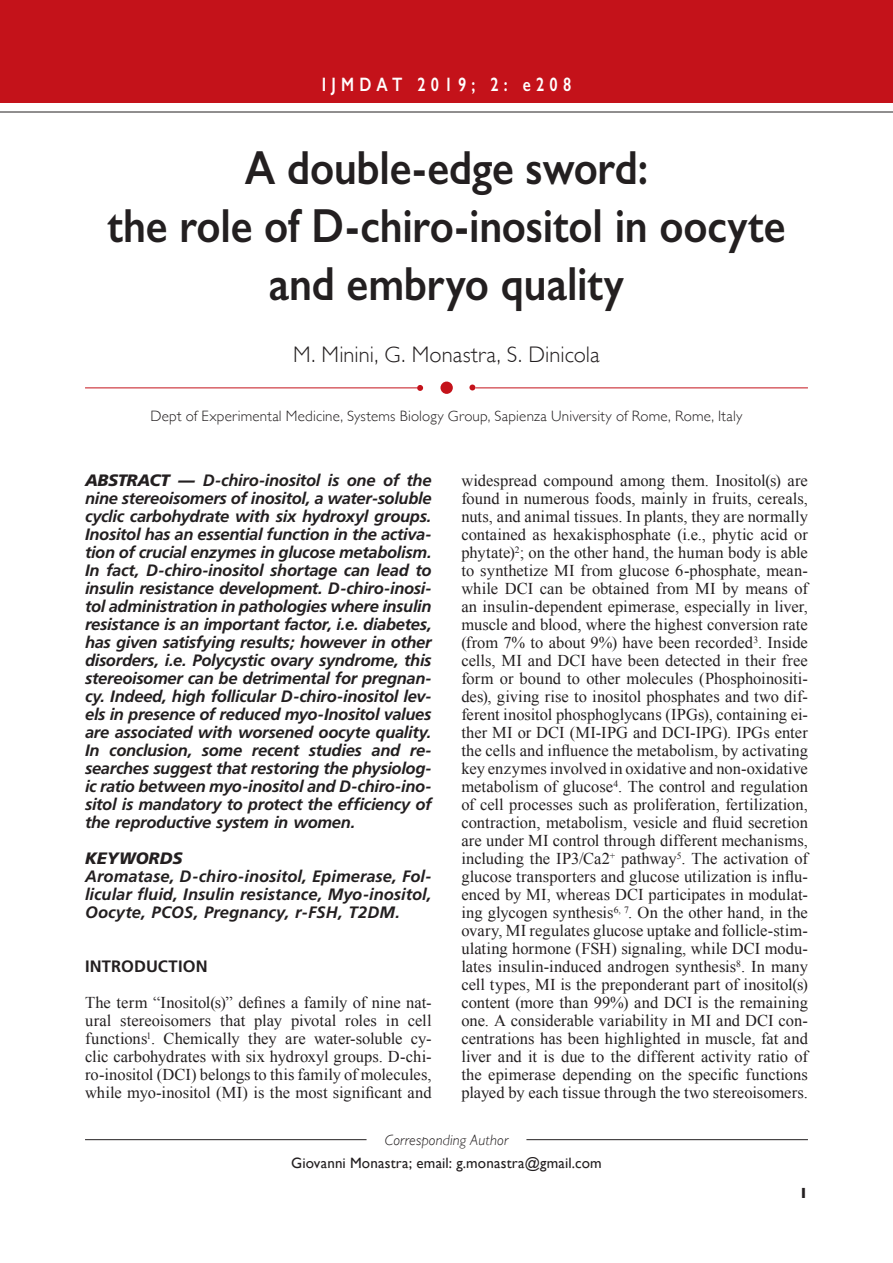
<style>
.page{position:relative;width:893px;height:1263px;background:#fff}
.page>*{position:absolute;margin:0;border:0;box-sizing:border-box;transform-origin:0 0}
.t1{font:600 48px/57.6px "Gill Sans";letter-spacing:-.005em;color:#231f20;text-align:center;scale:.88 1}
.t2{font:300 22.5px "Gill Sans";color:#231f20}
.t3{font:600 19.5px "Gill Sans";letter-spacing:.34em;color:#fff;scale:.8 1}
.t4{font:16.5px/18px "Times New Roman";color:#231f20;text-align:justify}
.t5{font:italic 700 16.5px/18px "Frutiger";letter-spacing:-.005em;color:#231f20;text-align:justify}
.t6{font:700 16.5px "Frutiger";letter-spacing:.01em;color:#231f20}
.t7{font:italic 900 16.5px "Frutiger";color:#231f20}
.t8{font:300 15px "Gill Sans";letter-spacing:.015em;color:#231f20}
.t9{font:15px "Gill Sans";letter-spacing:.01em;color:#231f20}
.t10{font:italic 300 15px "Gill Sans";letter-spacing:.005em;color:#231f20}
.t11{font:700 15px "Gill Sans";color:#231f20}
.s1{font-weight:900}
</style>
<div class="page">
<div style="left:0;top:0;width:893px;height:103px;background:#c4121a"></div>
<hr style="left:85px;top:1139px;width:282px;height:1px;background:#231f20">
<hr style="left:85px;top:387px;width:333px;height:1px;background:#c4121a">
<hr style="left:475px;top:387px;width:333px;height:1px;background:#c4121a">
<div style="left:440px;top:382px;width:13px;height:12px;background:#c4121a;border-radius:50%"></div>
<svg style="left:469px;top:384px;width:6px;height:6px"></svg>
<svg style="left:417px;top:385px;width:6px;height:6px"></svg>
<hr style="left:526px;top:1139px;width:282px;height:1px;background:#231f20">
<hr style="left:0;top:112px;width:893px;height:1px;background:#231f20">
<p class="t3" style="left:322px;top:73px;width:314px">IJMDAT 2019; 2: e208</p>
<h1 class="t1" style="left:107px;top:139px;width:772px">A double-edge sword:<br>the role of D-chiro-inositol in oocyte and embryo quality</h1>
<h2 class="t2" style="left:293px;top:336px;width:308px">M. Minini, G. Monastra, S. Dinicola</h2>
<p class="t8" style="left:151px;top:404px;width:593px">Dept of Experimental Medicine, Systems Biology Group, Sapienza University of Rome, Rome, Italy</p>
<p class="t5" style="left:85px;top:471px;width:348px"><span class="s1">ABSTRACT —</span> D-chiro-inositol is one of the nine stereoisomers of inositol, a water-soluble cyclic carbohydrate with six hydroxyl groups.<br>Inositol has an essential function in the activa&shy;tion of crucial enzymes in glucose metabolism.<br>In fact, D-chiro-inositol shortage can lead to insulin resistance development. D-chiro-inosi&shy;tol administration in pathologies where insulin resistance is an important factor, i.e. diabetes, has given satisfying results; however in other disorders, i.e. Polycystic ovary syndrome, this stereoisomer can be detrimental for pregnan&shy;cy. Indeed, high follicular D-chiro-inositol lev&shy;els in presence of reduced myo-Inositol values are associated with worsened oocyte quality.<br>In conclusion, some recent studies and re&shy;searches suggest that restoring the physiolog&shy;ic ratio between myo-inositol and D-chiro-ino&shy;sitol is mandatory to protect the efficiency of the reproductive system in women.</p>
<p class="t7" style="left:85px;top:848px;width:99px">KEYWORDS</p>
<p class="t5" style="left:85px;top:867px;width:348px">Aromatase, D-chiro-inositol, Epimerase, Fol&shy;licular fluid, Insulin resistance, Myo-inositol, Oocyte, PCOS, Pregnancy, r-FSH, T2DM.</p>
<p class="t6" style="left:85px;top:957px;width:124px">INTRODUCTION</p>
<p class="t4" style="left:85px;top:993px;width:348px">The term “Inositol(s)” defines a family of nine nat&shy;ural stereoisomers that play pivotal roles in cell functions<sup>1</sup>. Chemically they are water-soluble cy&shy;clic carbohydrates with six hydroxyl groups. D-chi&shy;ro-inositol (DCI) belongs to this family of molecules, while myo-inositol (MI) is the most significant and</p>
<p class="t4" style="left:461px;top:471px;width:348px">widespread compound among them. Inositol(s) are found in numerous foods, mainly in fruits, cereals, nuts, and animal tissues. In plants, they are normally contained as hexakisphosphate (i.e., phytic acid or phytate)<sup>2</sup>; on the other hand, the human body is able to synthetize MI from glucose 6-phosphate, mean&shy;while DCI can be obtained from MI by means of an insulin-dependent epimerase, especially in liver, muscle and blood, where the highest conversion rate (from 7% to about 9%) have been recorded<sup>3</sup>. Inside cells, MI and DCI have been detected in their free form or bound to other molecules (Phosphoinositi&shy;des), giving rise to inositol phosphates and two dif&shy;ferent inositol phosphoglycans (IPGs), containing ei&shy;ther MI or DCI (MI-IPG and DCI-IPG). IPGs enter the cells and influence the metabolism, by activating key enzymes involved in oxidative and non-oxidative metabolism of glucose<sup>4</sup>. The control and regulation of cell processes such as proliferation, fertilization, contraction, metabolism, vesicle and fluid secretion are under MI control through different mechanisms, including the IP3/Ca2<sup>+</sup> pathway<sup>5</sup>. The activation of glucose transporters and glucose utilization is influ&shy;enced by MI, whereas DCI participates in modulat&shy;ing glycogen synthesis<sup>6,</sup> <sup>7</sup>. On the other hand, in the ovary, MI regulates glucose uptake and follicle-stim&shy;ulating hormone (FSH) signaling, while DCI modu&shy;lates insulin-induced androgen synthesis<sup>8</sup>. In many cell types, MI is the preponderant part of inositol(s) content (more than 99%) and DCI is the remaining one. A considerable variability in MI and DCI con&shy;centrations has been highlighted in muscle, fat and liver and it is due to the different activity ratio of the epimerase depending on the specific functions played by each tissue through the two stereoisomers.</p>
<p class="t10" style="left:385px;top:1132px;width:125px">Corresponding Author</p>
<p class="t9" style="left:291px;top:1154px;width:312px">Giovanni Monastra; email: g.monastra@gmail.com</p>
<p class="t11" style="left:799px;top:1181px;width:10px">1</p>
</div>
